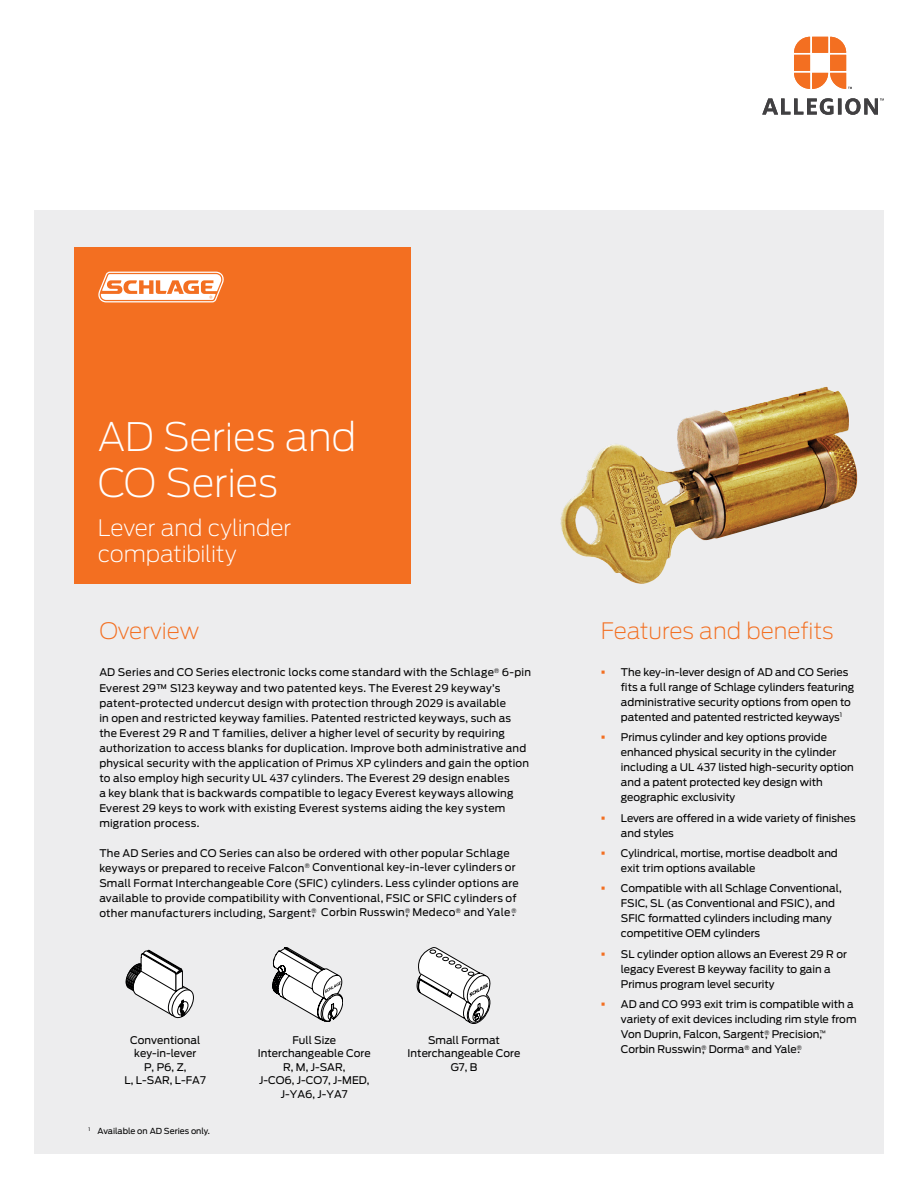
<style>
.page{position:relative;width:918px;height:1188px;background:#fff}
.page>*{position:absolute;margin:0;border:0;box-sizing:border-box;transform-origin:0 0}
.t1{font:200 39px/46.5px "Antenna";letter-spacing:-.015em;color:#fff}
.t2{font:200 22.5px/25.5px "Antenna";letter-spacing:-.01em;color:#fff}
.t3{font:200 22.5px "Antenna";color:#f36f21}
.t4{font:10.5px/15px "Antenna";letter-spacing:.005em;color:#000}
.t5{font:8.25px "Antenna";color:#000}
.s1{color:#f36f21}
</style>
<div class="page">
<div style="left:34px;top:210px;width:850px;height:944px;background:#ededee"></div>
<svg style="left:417px;top:947px;width:73px;height:77px"></svg>
<svg style="left:273px;top:947px;width:70px;height:75px"></svg>
<svg style="left:125px;top:949px;width:69px;height:70px"></svg>
<img style="left:561px;top:387px;width:297px;height:197px">
<svg style="left:794px;top:37px;width:58px;height:52px"></svg>
<svg style="left:762px;top:98px;width:122px;height:17px"></svg>
<div style="left:74px;top:247px;width:337px;height:336px;background:#f36f21"></div>
<svg style="left:98px;top:272px;width:126px;height:30px"></svg>
<h1 class="t1" style="left:98px;top:412px;width:260px">AD Series and<br>CO Series</h1>
<h2 class="t2" style="left:98px;top:514px;width:195px">Lever and cylinder compatibility</h2>
<h2 class="t3" style="left:99px;top:616px;width:101px">Overview</h2>
<p class="t4" style="left:99px;top:665px;width:433px">AD Series and CO Series electronic locks come standard with the Schlage<sup>®</sup> 6-pin Everest 29™ S123 keyway and two patented keys. The Everest 29 keyway’s patent-protected undercut design with protection through 2029 is available<br>in open and restricted keyway families. Patented restricted keyways, such as the Everest 29 R and T families, deliver a higher level of security by requiring authorization to access blanks for duplication. Improve both administrative and physical security with the application of Primus XP cylinders and gain the option to also employ high security UL 437 cylinders. The Everest 29 design enables<br>a key blank that is backwards compatible to legacy Everest keyways allowing Everest 29 keys to work with existing Everest systems aiding the key system migration process.</p>
<p class="t4" style="left:99px;top:845px;width:421px">The AD Series and CO Series can also be ordered with other popular Schlage keyways or prepared to receive Falcon<sup>®</sup> Conventional key-in-lever cylinders or Small Format Interchangeable Core (SFIC) cylinders. Less cylinder options are available to provide compatibility with Conventional, FSIC or SFIC cylinders of other manufacturers including, Sargent<sup>®</sup>, Corbin Russwin<sup>®</sup>, Medeco<sup>®</sup> and Yale <sup>®</sup>.</p>
<p class="t4" style="left:125px;top:1033px;width:83px;line-height:13.5px;text-align:center">Conventional key-in-lever<br>P, P6, Z,<br>L, L-SAR, L-FA7</p>
<p class="t5" style="left:89px;top:1126px;width:123px"><sup>1</sup> Available on AD Series only.</p>
<p class="t4" style="left:258px;top:1033px;width:114px;line-height:13.5px;text-align:center">Full Size<br>Interchangeable Core<br>R, M, J-SAR,<br>J-CO6, J-CO7, J-MED,<br>J-YA6, J-YA7</p>
<p class="t4" style="left:408px;top:1033px;width:114px;line-height:13.5px;text-align:center">Small Format<br>Interchangeable Core<br>G7, B</p>
<h2 class="t3" style="left:601px;top:616px;width:234px">Features and benefits</h2>
<p class="t4" style="left:621px;top:664px;width:235px;text-indent:-20px"><span class="s1">▪</span> The key-in-lever design of AD and CO Series fits a full range of Schlage cylinders featuring administrative security options from open to patented and patented restricted keyways<sup>1</sup></p>
<p class="t4" style="left:621px;top:730px;width:234px;text-indent:-20px"><span class="s1">▪</span> Primus cylinder and key options provide enhanced physical security in the cylinder including a UL 437 listed high-security option and a patent protected key design with geographic exclusivity</p>
<p class="t4" style="left:621px;top:810px;width:236px;text-indent:-20px"><span class="s1">▪</span> Levers are offered in a wide variety of finishes and styles</p>
<p class="t4" style="left:621px;top:845px;width:218px;text-indent:-20px"><span class="s1">▪</span> Cylindrical, mortise, mortise deadbolt and exit trim options available</p>
<p class="t4" style="left:621px;top:881px;width:222px;text-indent:-20px"><span class="s1">▪</span> Compatible with all Schlage Conventional, FSIC, SL (as Conventional and FSIC), and SFIC formatted cylinders including many competitive OEM cylinders</p>
<p class="t4" style="left:621px;top:946px;width:227px;text-indent:-20px"><span class="s1">▪</span> SL cylinder option allows an Everest 29 R or legacy Everest B keyway facility to gain a<br>Primus program level security</p>
<p class="t4" style="left:621px;top:997px;width:237px;text-indent:-20px"><span class="s1">▪</span> AD and CO 993 exit trim is compatible with a variety of exit devices including rim style from Von Duprin, Falcon, Sargent<sup>®</sup>, Precision,<sup>™ </sup>Corbin Russwin<sup>®</sup>, Dorma<sup>®</sup> and Yale<sup>®</sup>.</p>
</div>
